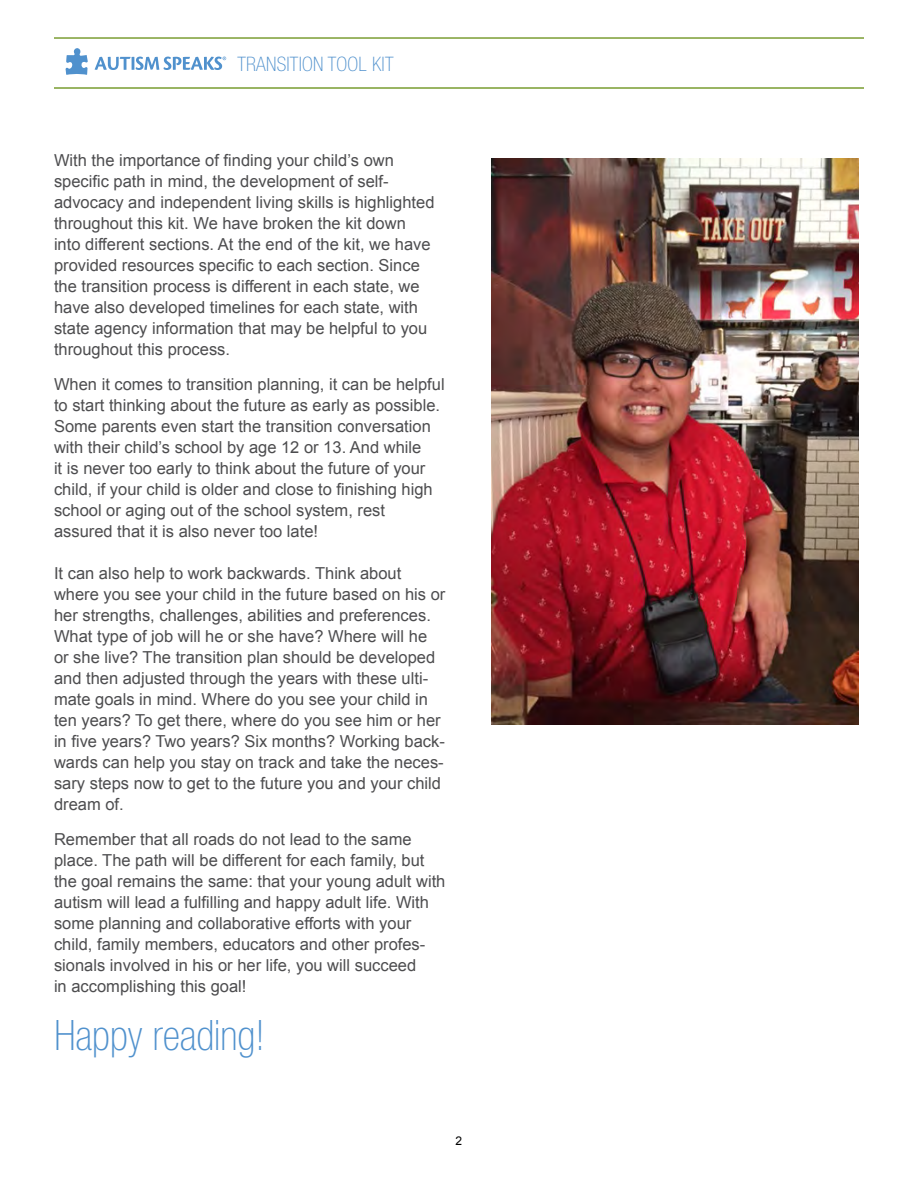
<style>
.page{position:relative;width:918px;height:1188px;background:#fff}
.page>*{position:absolute;margin:0;border:0;box-sizing:border-box;transform-origin:0 0}
.t1{font:100 condensed 42px "Helvetica Neue";color:#5091cd}
.t2{font:100 condensed 19.95px "Helvetica Neue";letter-spacing:.01em;color:#5091cd}
.t3{font:16.5px/21px "Arial";color:#4d4d4f}
.t4{font:12px "Arial";color:#000}
</style>
<div class="page">
<svg style="left:95px;top:57px;width:131px;height:13px"></svg>
<svg style="left:66px;top:48px;width:22px;height:27px"></svg>
<hr style="left:54px;top:87px;width:810px;height:2px;background:#99b462">
<hr style="left:54px;top:38px;width:810px;height:1px;background:#99b462">
<img style="left:491px;top:159px;width:367px;height:565px">
<p class="t2" style="left:237px;top:53px;width:158px">TRANSITION TOOL KIT</p>
<p class="t3" style="left:54px;top:150px;width:382px">With the importance of finding your child’s own specific path in mind, the development of self&shy;advocacy and independent living skills is highlighted throughout this kit. We have broken the kit down into different sections. At the end of the kit, we have provided resources specific to each section. Since the transition process is different in each state, we have also developed timelines for each state, with state agency information that may be helpful to you throughout this process.</p>
<p class="t3" style="left:54px;top:374px;width:392px">When it comes to transition planning, it can be helpful to start thinking about the future as early as possible.<br>Some parents even start the transition conversation with their child’s school by age 12 or 13. And while<br>it is never too early to think about the future of your child, if your child is older and close to finishing high school or aging out of the school system, rest assured that it is also never too late!</p>
<p class="t3" style="left:54px;top:563px;width:393px">It can also help to work backwards. Think about where you see your child in the future based on his or her strengths, challenges, abilities and preferences.<br>What type of job will he or she have? Where will he or she live? The transition plan should be developed and then adjusted through the years with these ulti&shy;mate goals in mind. Where do you see your child in ten years? To get there, where do you see him or her in five years? Two years? Six months? Working back&shy;wards can help you stay on track and take the neces&shy;sary steps now to get to the future you and your child dream of.</p>
<p class="t3" style="left:54px;top:828px;width:393px">Remember that all roads do not lead to the same place. The path will be different for each family, but the goal remains the same: that your young adult with autism will lead a fulfilling and happy adult life. With some planning and collaborative efforts with your child, family members, educators and other profes&shy;sionals involved in his or her life, you will succeed<br>in accomplishing this goal!</p>
<h1 class="t1" style="left:54px;top:1012px;width:212px">Happy reading!</h1>
<p class="t4" style="left:456px;top:1133px;width:8px">2</p>
</div>
